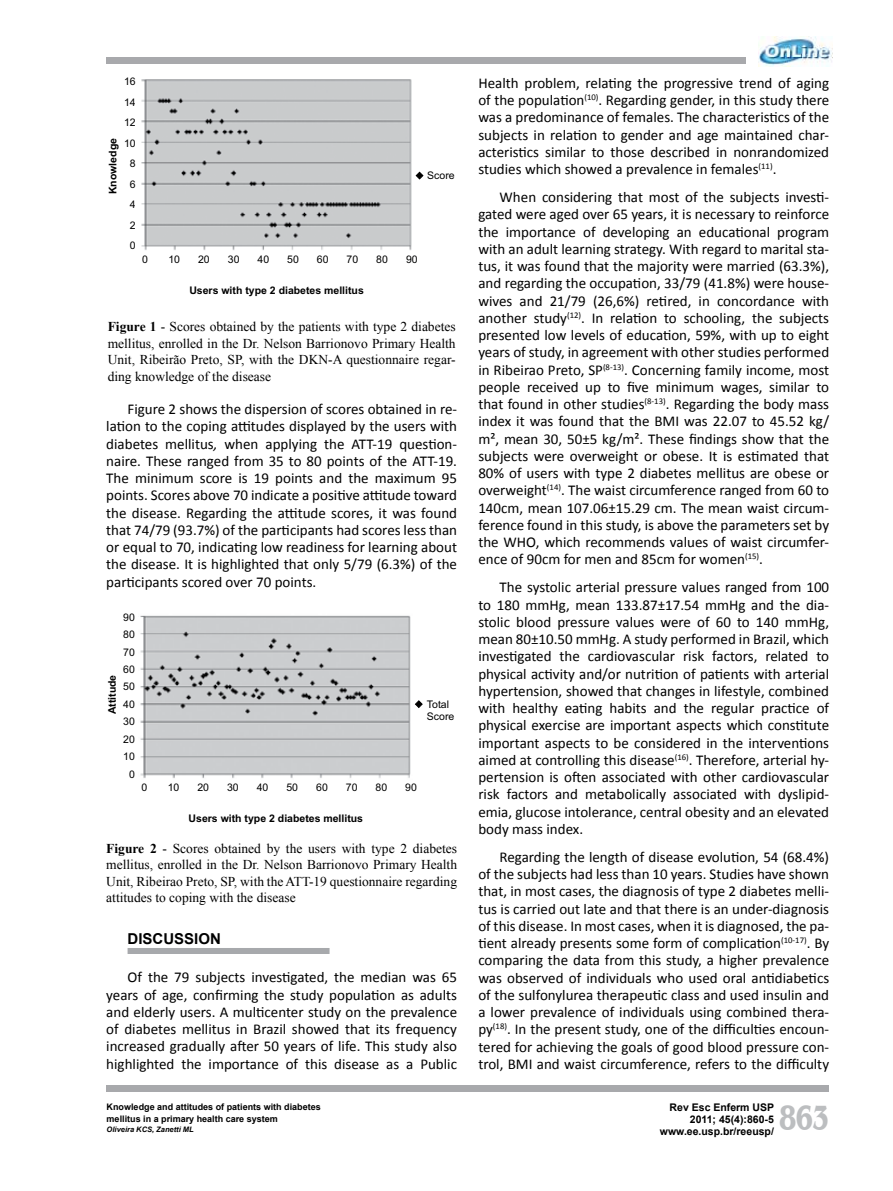
<style>
.page{position:relative;width:893px;height:1191px;background:#fff}
.page>*{position:absolute;margin:0;border:0;box-sizing:border-box;transform-origin:0 0}
.t1{font:700 36px "Benguiat IT Cby BT";color:#bcbec0;scale:.7 1}
.t2{font:15px/17.2px "Calibri";color:#000;text-align:justify}
.t3{font:700 15px "Arial";color:#000}
.t4{font:13.5px/16.5px "Times New Roman";color:#000;text-align:justify}
.t5{font:10.5px/20.4px "Arial";color:#000;text-align:center}
.t6{font:700 10.5px "Arial";color:#000}
.t7{font:700 10.5px/12px "Arial";color:#000;text-align:right}
.t8{font:700 9px/12px "Arial";color:#000}
.t9{font:italic 700 7.5px "Arial";color:#000}
.s1{font-weight:700}
.s2{font-style:italic}
</style>
<div class="page">
<div style="left:106px;top:1084px;width:723px;height:7px;background:#a8a9ac"></div>
<div style="left:106px;top:57px;width:723px;height:7px;background:#a8a9ac"></div>
<div style="left:747px;top:35px;width:85px;height:34px;background:#fff"></div>
<img style="left:759px;top:37px;width:74px;height:30px">
<img style="left:141px;top:79px;width:271px;height:171px">
<svg style="left:416px;top:172px;width:7px;height:7px"></svg>
<img style="left:140px;top:615px;width:271px;height:163px">
<svg style="left:415px;top:700px;width:8px;height:8px"></svg>
<div style="left:128px;top:948px;width:202px;height:6px;background:#a7a9ac"></div>
<p class="t5" style="left:124px;top:71px;width:13px">16<br>14<br>12<br>10<br>8<br>6<br>4<br>2<br>0</p>
<p class="t6" style="left:109px;top:194px;width:58px;rotate:-90deg">Knowledge</p>
<p class="t5" style="left:142px;top:249px;width:7px">0</p>
<p class="t5" style="left:168px;top:249px;width:13px">10</p>
<p class="t5" style="left:198px;top:249px;width:13px">20</p>
<p class="t5" style="left:228px;top:249px;width:13px">30</p>
<p class="t5" style="left:257px;top:249px;width:13px">40</p>
<p class="t5" style="left:287px;top:249px;width:13px">50</p>
<p class="t5" style="left:317px;top:249px;width:13px">60</p>
<p class="t5" style="left:347px;top:249px;width:13px">70</p>
<p class="t5" style="left:376px;top:249px;width:13px">80</p>
<p class="t5" style="left:406px;top:249px;width:13px">90</p>
<p class="t6" style="left:189px;top:286px;width:176px">Users with type 2 diabetes mellitus</p>
<p class="t5" style="left:427px;top:165px;width:29px">Score</p>
<p class="t4" style="left:108px;top:318px;width:350px"><span class="s1">Figure 1</span> - Scores obtained by the patients with type 2 diabetes mellitus, enrolled in the Dr. Nelson Barrionovo Primary Health Unit, Ribeirão Preto, SP, with the DKN-A questionnaire regar&shy;ding knowledge of the disease</p>
<p class="t2" style="left:106px;top:400px;width:352px;text-indent:21px">Figure 2 shows the dispersion of scores obtained in re&shy;lation to the coping attitudes displayed by the users with diabetes mellitus<span class="s2">,</span> when applying the ATT-19 question&shy;naire. These ranged from 35 to 80 points of the ATT-19.<br>The minimum score is 19 points and the maximum 95 points. Scores above 70 indicate a positive attitude toward the disease. Regarding the attitude scores, it was found that 74/79 (93.7%) of the participants had scores less than or equal to 70, indicating low readiness for learning about the disease. It is highlighted that only 5/79 (6.3%) of the participants scored over 70 points.</p>
<p class="t5" style="left:123px;top:607px;width:13px">90</p>
<p class="t5" style="left:123px;top:626px;width:13px;line-height:17.4px">80<br>70<br>60<br>50<br>40<br>30<br>20<br>10<br>0</p>
<p class="t6" style="left:108px;top:714px;width:41px;rotate:-90deg">Attitude</p>
<p class="t5" style="left:141px;top:777px;width:7px">0</p>
<p class="t5" style="left:168px;top:777px;width:13px">10</p>
<p class="t5" style="left:197px;top:777px;width:13px">20</p>
<p class="t5" style="left:227px;top:777px;width:13px">30</p>
<p class="t5" style="left:257px;top:777px;width:13px">40</p>
<p class="t5" style="left:286px;top:777px;width:13px">50</p>
<p class="t5" style="left:316px;top:777px;width:13px">60</p>
<p class="t5" style="left:346px;top:777px;width:13px">70</p>
<p class="t5" style="left:376px;top:777px;width:13px">80</p>
<p class="t5" style="left:405px;top:777px;width:13px">90</p>
<p class="t6" style="left:189px;top:814px;width:176px">Users with type 2 diabetes mellitus</p>
<p class="t5" style="left:427px;top:698px;width:29px;line-height:12.1px;text-align:left">Total<br>Score</p>
<p class="t4" style="left:106px;top:840px;width:352px"><span class="s1">Figure 2</span> - Scores obtained by the users with type 2 diabetes mellitus, enrolled in the Dr. Nelson Barrionovo Primary Health Unit, Ribeirao Preto, SP, with the ATT-19 questionnaire regarding attitudes to coping with the disease</p>
<p class="t3" style="left:128px;top:928px;width:76px">DISCUSSION</p>
<p class="t2" style="left:106px;top:968px;width:352px;text-indent:21px">Of the 79 subjects investigated, the median was 65 years of age, confirming the study population as adults and elderly users. A multicenter study on the prevalence of diabetes mellitus in Brazil showed that its frequency increased gradually after 50 years of life. This study also highlighted the importance of this disease as a Public</p>
<p class="t8" style="left:107px;top:1100px;width:216px">Knowledge and attitudes of patients with diabetes mellitus in a primary health care system</p>
<p class="t9" style="left:107px;top:1124px;width:89px">Oliveira KCS, Zanetti ML</p>
<p class="t2" style="left:478px;top:73px;width:352px">Health problem, relating the progressive trend of aging of the population<sup>(10)</sup>. Regarding gender, in this study there was a predominance of females. The characteristics of the subjects in relation to gender and age maintained char&shy;acteristics similar to those described in nonrandomized studies which showed a prevalence in females<sup>(11)</sup>.</p>
<p class="t2" style="left:478px;top:188px;width:352px;text-indent:21px">When considering that most of the subjects investi&shy;gated were aged over 65 years, it is necessary to reinforce the importance of developing an educational program with an adult learning strategy. With regard to marital sta&shy;tus, it was found that the majority were married (63.3%), and regarding the occupation, 33/79 (41.8%) were house&shy;wives and 21/79 (26,6%) retired, in concordance with another study<sup>(12)</sup>. In relation to schooling, the subjects presented low levels of education, 59%, with up to eight years of study, in agreement with other studies performed in Ribeirao Preto, SP<sup>(8-13)</sup>. Concerning family income, most people received up to five minimum wages, similar to that found in other studies<sup>(8-13)</sup>. Regarding the body mass index it was found that the BMI was 22.07 to 45.52 kg/ m², mean 30, 50±5 kg/m². These findings show that the subjects were overweight or obese. It is estimated that 80% of users with type 2 diabetes mellitus are obese or overweight<sup>(14)</sup>. The waist circumference ranged from 60 to 140cm, mean 107.06±15.29 cm. The mean waist circum&shy;ference found in this study, is above the parameters set by the WHO, which recommends values of waist circumfer&shy;ence of 90cm for men and 85cm for women<sup>(15)</sup>.</p>
<p class="t2" style="left:478px;top:578px;width:352px;text-indent:21px">The systolic arterial pressure values ranged from 100 to 180 mmHg, mean 133.87±17.54 mmHg and the dia&shy;stolic blood pressure values were of 60 to 140 mmHg, mean 80±10.50 mmHg. A study performed in Brazil, which investigated the cardiovascular risk factors, related to physical activity and/or nutrition of patients with arterial hypertension, showed that changes in lifestyle, combined with healthy eating habits and the regular practice of physical exercise are important aspects which constitute important aspects to be considered in the interventions aimed at controlling this disease<sup>(16)</sup>. Therefore, arterial hy&shy;pertension is often associated with other cardiovascular risk factors and metabolically associated with dyslipid&shy;emia, glucose intolerance, central obesity and an elevated body mass index.</p>
<p class="t2" style="left:478px;top:847px;width:352px;text-indent:21px">Regarding the length of disease evolution, 54 (68.4%) of the subjects had less than 10 years. Studies have shown that, in most cases, the diagnosis of type 2 diabetes melli&shy;tus is carried out late and that there is an under-diagnosis of this disease. In most cases, when it is diagnosed, the pa&shy;tient already presents some form of complication<sup>(10-17)</sup>. By comparing the data from this study, a higher prevalence was observed of individuals who used oral antidiabetics of the sulfonylurea therapeutic class and used insulin and a lower prevalence of individuals using combined thera&shy;py<sup>(18)</sup>. In the present study, one of the difficulties encoun&shy;tered for achieving the goals of good blood pressure con&shy;trol, BMI and waist circumference, refers to the difficulty</p>
<p class="t7" style="left:660px;top:1101px;width:116px">Rev Esc Enferm USP<br>2011; 45(4):860-5 www.ee.usp.br/reeusp/</p>
<h1 class="t1" style="left:779px;top:1095px;width:72px">863</h1>
</div>
